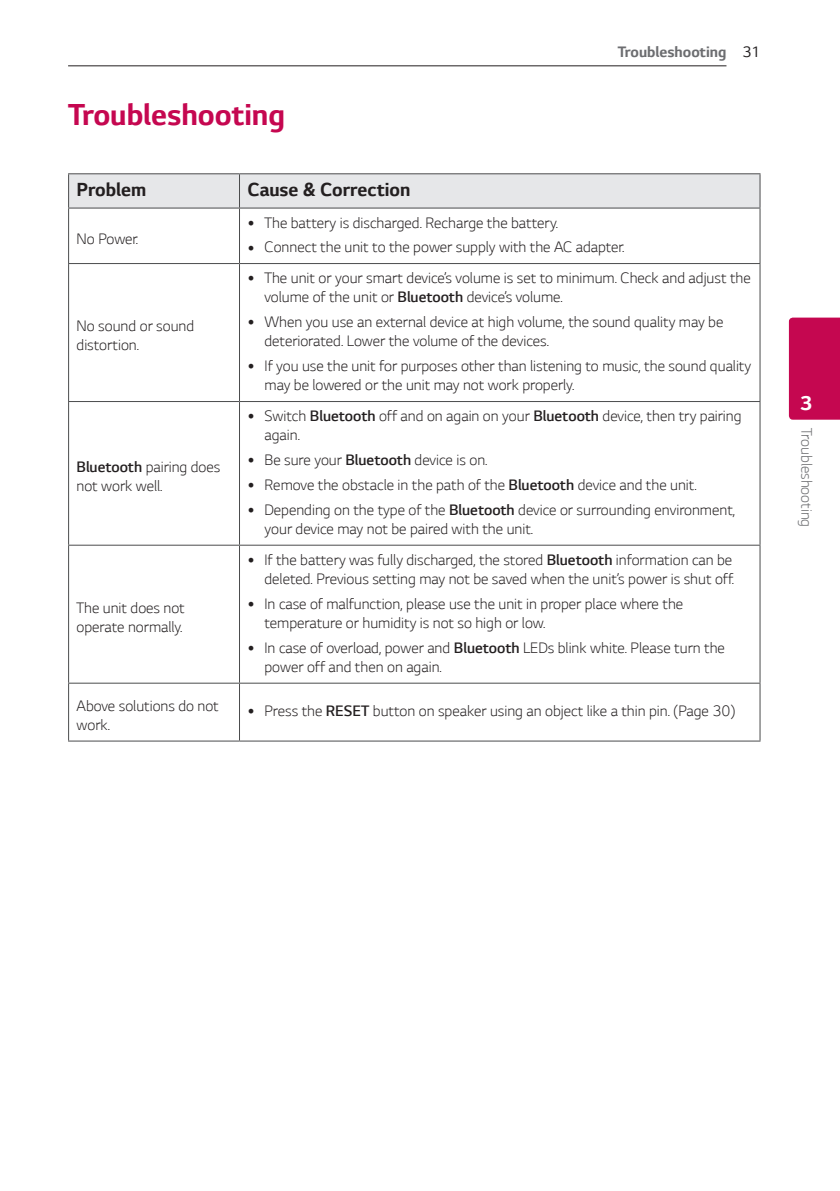
<style>
.page{position:relative;width:840px;height:1191px;background:#fff}
.page>*{position:absolute;margin:0;border:0;box-sizing:border-box;transform-origin:0 0}
.t1{font:700 32px "LG Smart";color:#c50750}
.t2{font:700 21px "LG Smart";color:#fff}
.t3{font:700 20px "LG Smart";color:#231f20}
.t4{font:300 16px/19.2px "LG Smart";color:#231f20}
.t5{font:700 16px "LG Smart";color:#6c6d70}
.t6{font:300 16px "LG Smart";color:#6c6d70}
.s1{font-weight:400;color:#231f20}
.s2{font-style:inherit}
</style>
<div class="page">
<hr style="left:68px;top:65px;width:658px;height:1px;background:#231f20">
<div style="left:788px;top:317px;width:51px;height:103px;background:#c50750"></div>
<svg style="left:69px;top:402px;width:170px;height:280px"></svg>
<hr style="left:68px;top:173px;width:171px;height:1px;background:#4b4c4d">
<hr style="left:68px;top:174px;width:1px;height:33px;background:#4b4c4d">
<hr style="left:239px;top:173px;width:521px;height:1px;background:#4b4c4d">
<hr style="left:759px;top:174px;width:1px;height:33px;background:#4b4c4d">
<hr style="left:68px;top:207px;width:171px;height:1px;background:#4b4c4d">
<hr style="left:68px;top:208px;width:1px;height:55px;background:#4b4c4d">
<hr style="left:239px;top:207px;width:521px;height:1px;background:#4b4c4d">
<hr style="left:759px;top:208px;width:1px;height:55px;background:#4b4c4d">
<hr style="left:68px;top:263px;width:171px;height:1px;background:#4b4c4d">
<hr style="left:68px;top:264px;width:1px;height:137px;background:#4b4c4d">
<hr style="left:239px;top:263px;width:521px;height:1px;background:#4b4c4d">
<hr style="left:759px;top:264px;width:1px;height:137px;background:#4b4c4d">
<hr style="left:68px;top:401px;width:171px;height:1px;background:#4b4c4d">
<hr style="left:68px;top:402px;width:1px;height:142px;background:#4b4c4d">
<hr style="left:239px;top:401px;width:521px;height:1px;background:#4b4c4d">
<hr style="left:239px;top:402px;width:1px;height:142px;background:#4b4c4d">
<hr style="left:759px;top:402px;width:1px;height:142px;background:#4b4c4d">
<hr style="left:68px;top:544px;width:171px;height:1px;background:#4b4c4d">
<hr style="left:68px;top:545px;width:1px;height:137px;background:#4b4c4d">
<hr style="left:239px;top:544px;width:521px;height:1px;background:#4b4c4d">
<hr style="left:239px;top:545px;width:1px;height:137px;background:#4b4c4d">
<hr style="left:759px;top:545px;width:1px;height:137px;background:#4b4c4d">
<hr style="left:68px;top:682px;width:171px;height:1px;background:#4b4c4d">
<hr style="left:68px;top:683px;width:1px;height:57px;background:#4b4c4d">
<hr style="left:239px;top:682px;width:521px;height:1px;background:#4b4c4d">
<hr style="left:239px;top:683px;width:1px;height:57px;background:#4b4c4d">
<hr style="left:759px;top:683px;width:1px;height:57px;background:#4b4c4d">
<hr style="left:68px;top:740px;width:171px;height:1px;background:#4b4c4d">
<hr style="left:239px;top:740px;width:521px;height:1px;background:#4b4c4d">
<svg style="left:69px;top:174px;width:690px;height:227px"></svg>
<h1 class="t1" style="left:68px;top:95px;width:218px">Troubleshooting</h1>
<p class="t5" style="left:617px;top:42px;width:144px">Troubleshooting <span class="s1">31</span></p>
<p class="t3" style="left:77px;top:178px;width:71px">Problem</p>
<p class="t3" style="left:247px;top:178px;width:164px">Cause &amp; Correction</p>
<p class="t4" style="left:77px;top:229px;width:63px">No Power.</p>
<p class="t4" style="left:264px;top:210px;width:361px;line-height:24.8px">The battery is discharged. Recharge the battery.<br>Connect the unit to the power supply with the AC adapter.</p>
<p class="t4" style="left:77px;top:316px;width:119px">No sound or sound distortion.</p>
<p class="t4" style="left:76px;top:457px;width:145px"><span class="s2">Bluetooth</span> pairing does not work well.</p>
<p class="t4" style="left:76px;top:598px;width:110px">The unit does not operate normally.</p>
<p class="t4" style="left:264px;top:268px;width:487px">The unit or your smart device’s volume is set to minimum. Check and adjust the volume of the unit or <span class="s2">Bluetooth</span> device’s volume.</p>
<p class="t4" style="left:264px;top:312px;width:460px">When you use an external device at high volume, the sound quality may be deteriorated. Lower the volume of the devices.</p>
<p class="t4" style="left:264px;top:356px;width:488px">If you use the unit for purposes other than listening to music, the sound quality may be lowered or the unit may not work properly.</p>
<p class="t4" style="left:264px;top:406px;width:478px">Switch <span class="s2">Bluetooth</span> off and on again on your <span class="s2">Bluetooth</span> device, then try pairing again.</p>
<p class="t4" style="left:264px;top:447px;width:472px;line-height:24.8px">Be sure your <span class="s2">Bluetooth</span> device is on.<br>Remove the obstacle in the path of the <span class="s2">Bluetooth</span> device and the unit.<br>Depending on the type of the <span class="s2">Bluetooth</span> device or surrounding environment,</p>
<p class="t4" style="left:264px;top:519px;width:270px">your device may not be paired with the unit.</p>
<p class="t4" style="left:264px;top:550px;width:471px">If the battery was fully discharged, the stored <span class="s2">Bluetooth</span> information can be deleted. Previous setting may not be saved when the unit’s power is shut off.</p>
<p class="t4" style="left:264px;top:594px;width:420px">In case of malfunction, please use the unit in proper place where the temperature or humidity is not so high or low.</p>
<p class="t4" style="left:264px;top:638px;width:461px">In case of overload, power and <span class="s2">Bluetooth</span> LEDs blink white. Please turn the power off and then on again.</p>
<p class="t4" style="left:76px;top:696px;width:144px">Above solutions do not work.</p>
<p class="t4" style="left:264px;top:701px;width:472px">Press the <span class="s2">RESET</span> button on speaker using an object like a thin pin. (Page 30)</p>
<h2 class="t2" style="left:799px;top:390px;width:13px">3</h2>
<p class="t6" style="left:815px;top:428px;width:100px;rotate:90deg">Troubleshooting</p>
</div>
